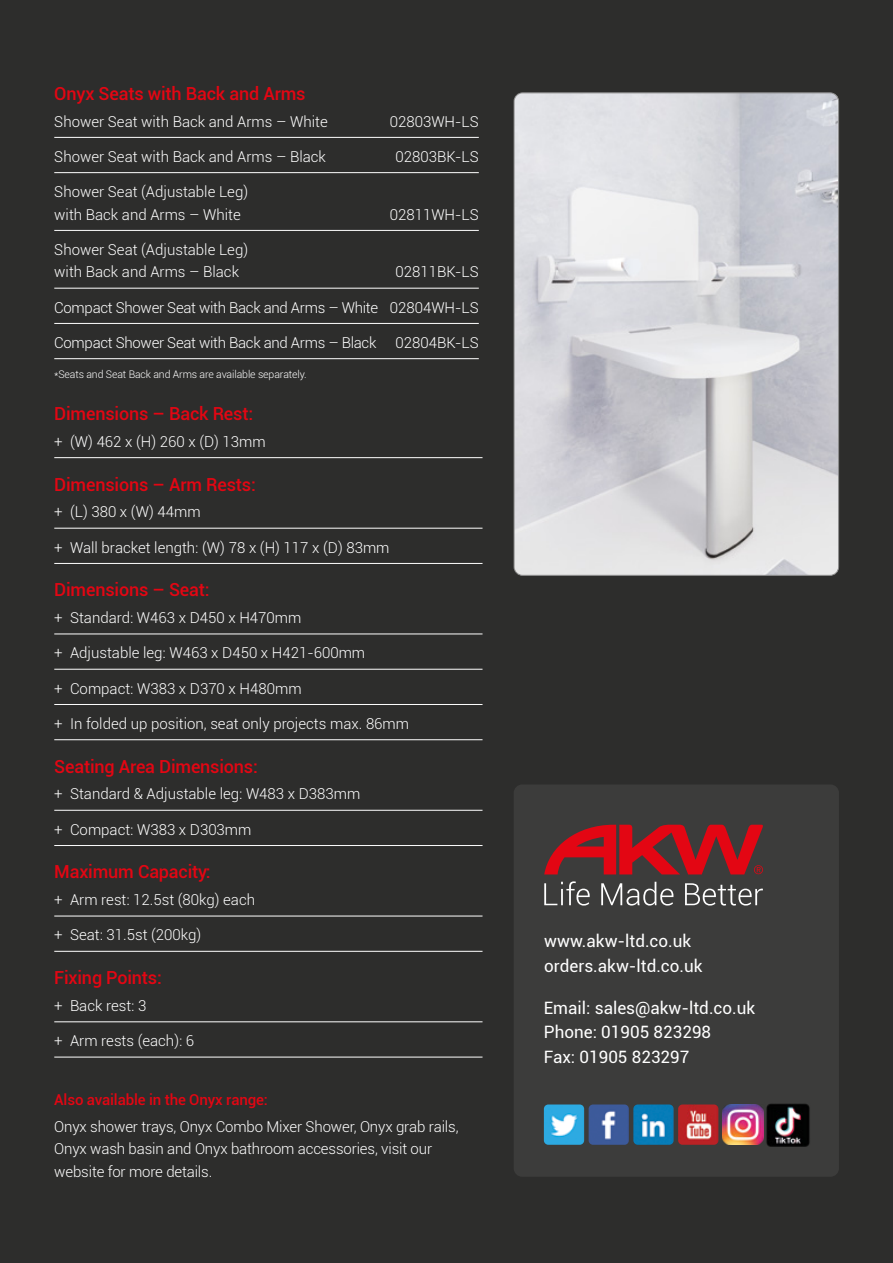
<style>
.page{position:relative;width:893px;height:1263px;background:#2d2d2c}
.page>*{position:absolute;margin:0;border:0;box-sizing:border-box;transform-origin:0 0}
.t1{font:500 18px "Roboto";letter-spacing:-.01em;color:#e30613}
.t2{font:17.1px/24.8px "Roboto";color:#fff}
.t3{font:300 15px/22.5px "Roboto";color:#fff}
.t4{font:300 15px "Roboto";letter-spacing:-.02em;color:#fff}
.t5{font:500 15px "Roboto";letter-spacing:-.01em;color:#e30613}
.t6{font:300 10.5px "Roboto";letter-spacing:-.01em;color:#fff}
</style>
<div class="page">
<hr style="left:54px;top:457px;width:428px;height:1px;background:#fff">
<hr style="left:54px;top:528px;width:428px;height:1px;background:#fff">
<hr style="left:54px;top:563px;width:428px;height:1px;background:#fff">
<hr style="left:54px;top:634px;width:428px;height:1px;background:#fff">
<hr style="left:54px;top:669px;width:428px;height:1px;background:#fff">
<hr style="left:54px;top:704px;width:428px;height:1px;background:#fff">
<hr style="left:54px;top:739px;width:428px;height:1px;background:#fff">
<hr style="left:54px;top:810px;width:428px;height:1px;background:#fff">
<hr style="left:54px;top:845px;width:428px;height:1px;background:#fff">
<hr style="left:54px;top:916px;width:428px;height:1px;background:#fff">
<hr style="left:54px;top:951px;width:428px;height:1px;background:#fff">
<hr style="left:54px;top:1021px;width:428px;height:1px;background:#fff">
<hr style="left:54px;top:1057px;width:428px;height:1px;background:#fff">
<img style="left:514px;top:93px;width:325px;height:482px">
<div style="left:514px;top:92px;width:325px;height:484px;border:1px solid #878787;border-radius:9px"></div>
<hr style="left:54px;top:137px;width:425px;height:1px;background:#fff">
<hr style="left:54px;top:172px;width:425px;height:1px;background:#fff">
<hr style="left:54px;top:230px;width:425px;height:1px;background:#fff">
<hr style="left:54px;top:288px;width:425px;height:1px;background:#fff">
<hr style="left:54px;top:323px;width:425px;height:1px;background:#fff">
<hr style="left:54px;top:358px;width:425px;height:1px;background:#fff">
<div style="left:514px;top:784px;width:325px;height:393px;background:#3c3c3b;border-radius:9px"></div>
<img style="left:544px;top:1104px;width:40px;height:41px">
<img style="left:589px;top:1104px;width:40px;height:41px">
<img style="left:633px;top:1104px;width:41px;height:41px">
<img style="left:678px;top:1104px;width:40px;height:41px">
<img style="left:723px;top:1104px;width:18px;height:41px">
<img style="left:741px;top:1103px;width:69px;height:44px">
<svg style="left:544px;top:824px;width:219px;height:50px"></svg>
<svg style="left:544px;top:881px;width:46px;height:24px"></svg>
<svg style="left:601px;top:882px;width:72px;height:23px"></svg>
<svg style="left:685px;top:883px;width:78px;height:22px"></svg>
<p class="t1" style="left:54px;top:81px;width:253px">Onyx Seats with Back and Arms</p>
<p class="t3" style="left:54px;top:109px;width:275px">Shower Seat with Back and Arms – White</p>
<p class="t3" style="left:390px;top:109px;width:91px">02803WH-LS</p>
<p class="t3" style="left:54px;top:145px;width:273px">Shower Seat with Back and Arms – Black</p>
<p class="t3" style="left:396px;top:145px;width:85px">02803BK-LS</p>
<p class="t3" style="left:54px;top:180px;width:195px">Shower Seat (Adjustable Leg) with Back and Arms – White</p>
<p class="t3" style="left:390px;top:202px;width:91px">02811WH-LS</p>
<p class="t3" style="left:54px;top:238px;width:195px">Shower Seat (Adjustable Leg) with Back and Arms – Black</p>
<p class="t3" style="left:396px;top:260px;width:85px">02811BK-LS</p>
<p class="t4" style="left:54px;top:297px;width:426px">Compact Shower Seat with Back and Arms – White 02804WH-LS</p>
<p class="t4" style="left:54px;top:332px;width:324px">Compact Shower Seat with Back and Arms – Black</p>
<p class="t3" style="left:396px;top:331px;width:85px">02804BK-LS</p>
<p class="t6" style="left:54px;top:367px;width:254px">*Seats and Seat Back and Arms are available separately.</p>
<p class="t1" style="left:54px;top:401px;width:200px">Dimensions – Back Rest:</p>
<p class="t3" style="left:54px;top:430px;width:213px">+ (W) 462 x (H) 260 x (D) 13mm</p>
<p class="t1" style="left:54px;top:471px;width:203px">Dimensions – Arm Rests:</p>
<p class="t3" style="left:54px;top:500px;width:148px">+ (L) 380 x (W) 44mm</p>
<p class="t3" style="left:54px;top:535px;width:337px">+ Wall bracket length: (W) 78 x (H) 117 x (D) 83mm</p>
<p class="t1" style="left:54px;top:577px;width:157px">Dimensions – Seat:</p>
<p class="t3" style="left:54px;top:606px;width:249px">+ Standard: W463 x D450 x H470mm</p>
<p class="t3" style="left:54px;top:641px;width:312px">+ Adjustable leg: W463 x D450 x H421-600mm</p>
<p class="t3" style="left:54px;top:676px;width:249px">+ Compact: W383 x D370 x H480mm</p>
<p class="t3" style="left:54px;top:712px;width:356px">+ In folded up position, seat only projects max. 86mm</p>
<p class="t1" style="left:54px;top:754px;width:205px">Seating Area Dimensions:</p>
<p class="t3" style="left:54px;top:782px;width:308px">+ Standard &amp; Adjustable leg: W483 x D383mm</p>
<p class="t3" style="left:54px;top:818px;width:199px">+ Compact: W383 x D303mm</p>
<p class="t1" style="left:54px;top:859px;width:158px">Maximum Capacity:</p>
<p class="t3" style="left:54px;top:888px;width:202px">+ Arm rest: 12.5st (80kg) each</p>
<p class="t3" style="left:54px;top:923px;width:148px">+ Seat: 31.5st (200kg)</p>
<p class="t1" style="left:54px;top:965px;width:109px">Fixing Points:</p>
<p class="t3" style="left:54px;top:994px;width:94px">+ Back rest: 3</p>
<p class="t3" style="left:54px;top:1029px;width:141px">+ Arm rests (each): 6</p>
<p class="t5" style="left:54px;top:1089px;width:215px">Also available in the Onyx range:</p>
<p class="t3" style="left:54px;top:1115px;width:406px">Onyx shower trays, Onyx Combo Mixer Shower, Onyx grab rails,<br>Onyx wash basin and Onyx bathroom accessories, visit our website for more details.</p>
<p class="t2" style="left:544px;top:928px;width:160px">www.akw-ltd.co.uk orders.akw-ltd.co.uk</p>
<p class="t2" style="left:544px;top:994px;width:213px">Email: sales@akw-ltd.co.uk<br>Phone: 01905 823298<br>Fax: 01905 823297</p>
</div>
